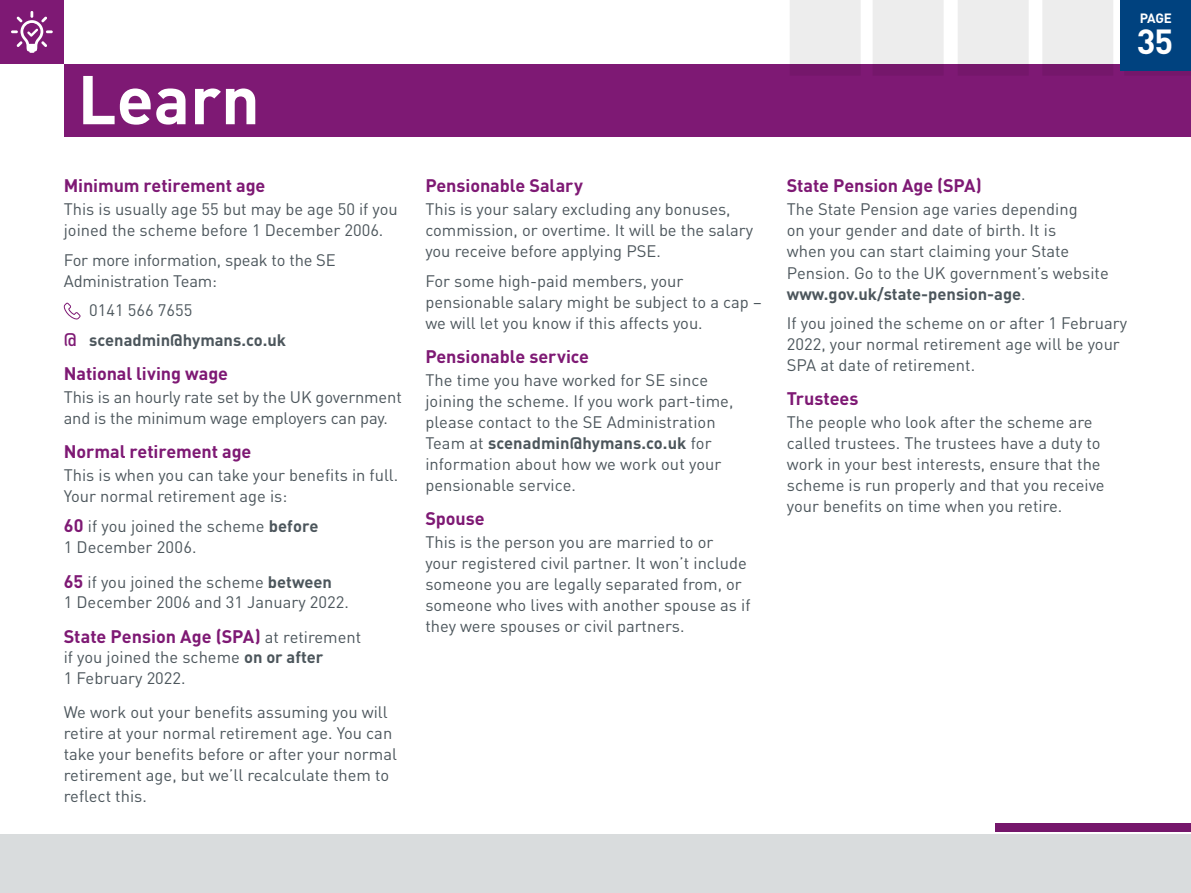
<style>
.page{position:relative;width:1191px;height:893px;background:#fff}
.page>*{position:absolute;margin:0;border:0;box-sizing:border-box;transform-origin:0 0}
.t1{font:700 67.8px "DIN Pro";color:#fff}
.t2{font:700 34.5px "DIN Pro";color:#fff}
.t3{font:700 18px "DIN Pro";letter-spacing:-.005em;color:#7e1974}
.t4{font:16.5px/21px "DIN Pro";color:#4c565c}
.t5{font:700 16.5px/29.5px "DIN Pro";color:#4c565c}
.t6{font:700 13.35px "DIN Pro";color:#fff}
.s1{font-weight:400}
.s2{font-weight:500;font-size:18px;color:#7e1974}
.s3{font-weight:700;font-size:18px;color:#7e1974}
.s4{font-weight:700}
.s5{font-weight:400;font-size:16.5px;color:#4c565c}
</style>
<div class="page">
<svg style="left:64px;top:303px;width:17px;height:16px"></svg>
<div style="left:0;top:0;width:64px;height:64px;background:#7e1974"></div>
<div style="left:64px;top:64px;width:260px;height:72px;background:#7e1974"></div>
<svg style="left:11px;top:11px;width:42px;height:42px"></svg>
<div style="left:286px;top:64px;width:905px;height:72px;background:#7e1974"></div>
<div style="left:995px;top:823px;width:196px;height:8px;background:#75176b"></div>
<div style="left:0;top:834px;width:1191px;height:59px;background:#d9dcdd"></div>
<div style="left:790px;top:0;width:70px;height:64px;background:#ededed"></div>
<div style="left:873px;top:0;width:70px;height:64px;background:#ededed"></div>
<div style="left:958px;top:0;width:70px;height:64px;background:#ededed"></div>
<div style="left:1042px;top:0;width:71px;height:64px;background:#ededed"></div>
<div style="left:1120px;top:0;width:71px;height:71px;background:#00427f"></div>
<h1 class="t1" style="left:78px;top:43px;width:184px">Learn</h1>
<p class="t3" style="left:64px;top:171px;width:203px">Minimum retirement age</p>
<p class="t4" style="left:64px;top:197px;width:335px">This is usually age 55 but may be age 50 if you joined the scheme before 1 December 2006.</p>
<p class="t4" style="left:64px;top:248px;width:273px">For more information, speak to the SE<br>Administration Team:</p>
<p class="t5" style="left:64px;top:294px;width:224px;text-indent:26px"><span class="s1">0141 566 7655<br></span><span class="s2">@</span> scenadmin@hymans.co.uk</p>
<p class="t3" style="left:64px;top:358px;width:166px">National living wage</p>
<p class="t4" style="left:64px;top:385px;width:339px">This is an hourly rate set by the UK government and is the minimum wage employers can pay.</p>
<p class="t3" style="left:64px;top:436px;width:189px">Normal retirement age</p>
<p class="t4" style="left:64px;top:463px;width:336px">This is when you can take your benefits in full.<br>Your normal retirement age is:</p>
<p class="t4" style="left:64px;top:514px;width:256px;line-height:20.4px"><span class="s3">60</span> if you joined the scheme <span class="s4">before<br></span>1 December 2006.</p>
<p class="t4" style="left:64px;top:570px;width:286px;line-height:20.4px"><span class="s3">65</span> if you joined the scheme <span class="s4">between<br></span>1 December 2006 and 31 January 2022.</p>
<p class="t3" style="left:64px;top:621px;width:299px">State Pension Age (SPA) <span class="s5">at retirement</span></p>
<p class="t4" style="left:64px;top:646px;width:261px;line-height:20.4px">if you joined the scheme <span class="s4">on or after<br></span>1 February 2022.</p>
<p class="t4" style="left:64px;top:700px;width:335px">We work out your benefits assuming you will retire at your normal retirement age. You can take your benefits before or after your normal retirement age, but we’ll recalculate them to reflect this.</p>
<p class="t3" style="left:425px;top:171px;width:159px">Pensionable Salary</p>
<p class="t4" style="left:425px;top:197px;width:329px">This is your salary excluding any bonuses, commission, or overtime. It will be the salary you receive before applying PSE.</p>
<p class="t4" style="left:425px;top:269px;width:338px">For some high-paid members, your pensionable salary might be subject to a cap – we will let you know if this affects you.</p>
<p class="t3" style="left:425px;top:341px;width:165px">Pensionable service</p>
<p class="t4" style="left:425px;top:368px;width:310px">The time you have worked for SE since joining the scheme. If you work part-time, please contact to the SE Administration Team at <span class="s4">scenadmin@hymans.co.uk</span> for information about how we work out your pensionable service.</p>
<p class="t3" style="left:425px;top:503px;width:61px">Spouse</p>
<p class="t4" style="left:425px;top:530px;width:327px">This is the person you are married to or<br>your registered civil partner. It won’t include someone you are legally separated from, or someone who lives with another spouse as if they were spouses or civil partners.</p>
<p class="t6" style="left:1139px;top:7px;width:34px">PAGE</p>
<h2 class="t2" style="left:1136px;top:13px;width:38px">35</h2>
<p class="t3" style="left:787px;top:171px;width:196px">State Pension Age (SPA)</p>
<p class="t4" style="left:787px;top:197px;width:323px">The State Pension age varies depending<br>on your gender and date of birth. It is<br>when you can start claiming your State Pension. Go to the UK government’s website <span class="s4">www.gov.uk/state-pension-age</span>.</p>
<p class="t4" style="left:787px;top:311px;width:342px">If you joined the scheme on or after 1 February<br>2022, your normal retirement age will be your<br>SPA at date of retirement.</p>
<p class="t3" style="left:787px;top:383px;width:73px">Trustees</p>
<p class="t4" style="left:787px;top:410px;width:319px">The people who look after the scheme are called trustees. The trustees have a duty to work in your best interests, ensure that the scheme is run properly and that you receive your benefits on time when you retire.</p>
</div>
